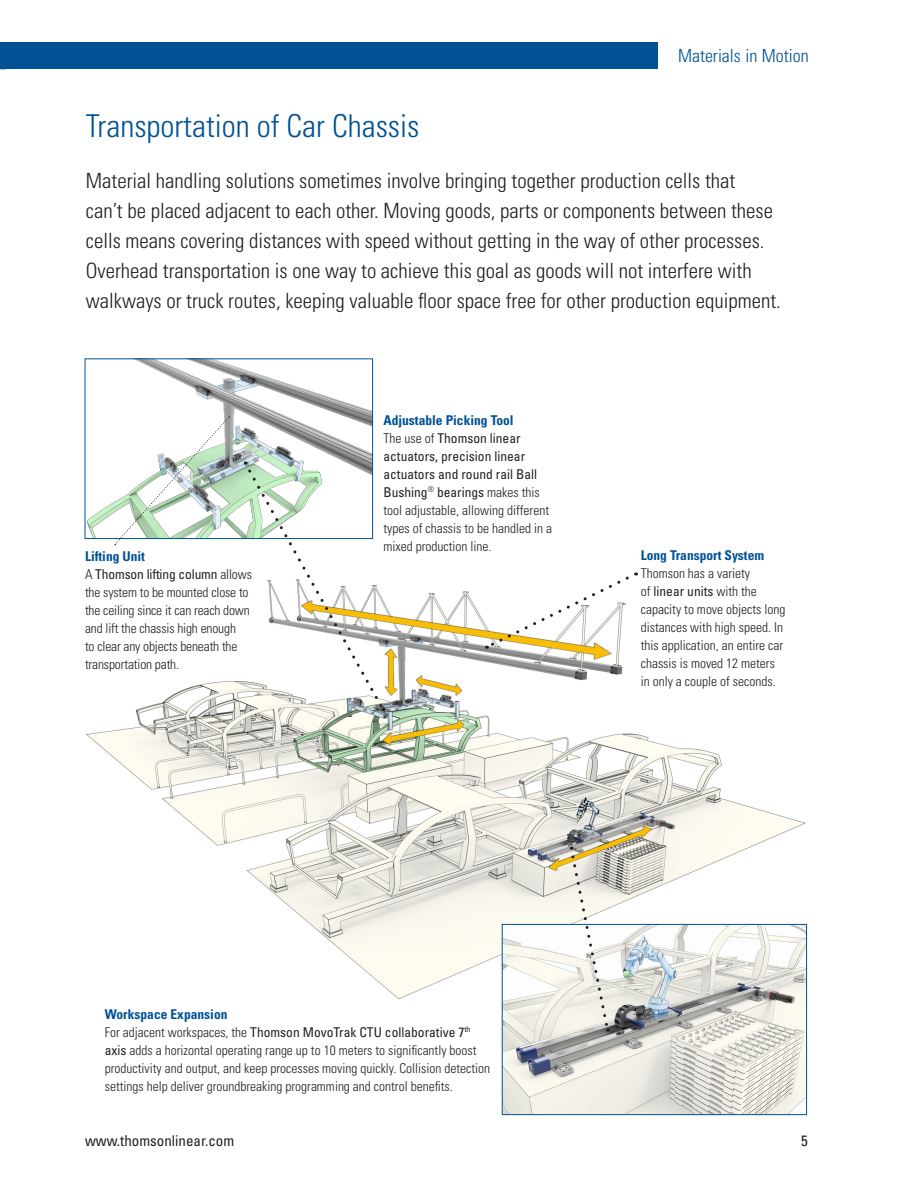
<style>
.page{position:relative;width:918px;height:1188px;background:#fff}
.page>*{position:absolute;margin:0;border:0;box-sizing:border-box;transform-origin:0 0}
.t1{font:300 condensed 31.5px "Univers LT Std";color:#005294}
.t2{font:300 condensed 21px/30px "Univers LT Std";color:#231f20}
.t3{font:300 condensed 18px "Univers LT Std";color:#005294}
.t4{font:condensed 15px "Univers LT Std";color:#231f20}
.Table_Body_Copy_Left{font:300 condensed 13.5px/18px "Univers LT Std";color:#231f20}
.Table_Body_Copy_Left-2{font:700 condensed 13.5px "Univers LT Std";color:#005294}
.s1{font-weight:400}
.s2{font-weight:700;color:#005294}
</style>
<div class="page">
<div style="left:0;top:43px;width:658px;height:26px;background:#005294"></div>
<img style="left:86px;top:572px;width:721px;height:437px">
<img style="left:87px;top:360px;width:284px;height:177px">
<img style="left:504px;top:926px;width:301px;height:187px">
<div style="left:502px;top:924px;width:305px;height:191px;border:1px solid #005294"></div>
<svg style="left:486px;top:573px;width:151px;height:76px"></svg>
<svg style="left:569px;top:847px;width:41px;height:185px"></svg>
<svg style="left:245px;top:462px;width:140px;height:249px"></svg>
<svg style="left:115px;top:417px;width:115px;height:128px"></svg>
<h3 class="t3" style="left:678px;top:45px;width:132px">Materials in Motion</h3>
<p class="t1" style="left:86px;top:106px;width:335px">Transportation of Car Chassis</p>
<p class="t2" style="left:86px;top:165px;width:696px">Material handling solutions sometimes involve bringing together production cells that<br>can’t be placed adjacent to each other. Moving goods, parts or components between these cells means covering distances with speed without getting in the way of other processes.<br>Overhead transportation is one way to achieve this goal as goods will not interfere with walkways or truck routes, keeping valuable floor space free for other production equipment.</p>
<p class="Table_Body_Copy_Left-2" style="left:85px;top:548px;width:62px">Lifting Unit</p>
<p class="Table_Body_Copy_Left" style="left:85px;top:566px;width:168px">A <span class="s1">Thomson lifting column</span> allows the system to be mounted close to the ceiling since it can reach down and lift the chassis high enough<br>to clear any objects beneath the transportation path.</p>
<p class="Table_Body_Copy_Left" style="left:383px;top:411px;width:170px"><span class="s2">Adjustable Picking Tool<br></span>The use of <span class="s1">Thomson linear actuators, precision linear actuators and round rail Ball<br>Bushing</span><sup>®</sup> <span class="s1">bearings</span> makes this tool adjustable, allowing different types of chassis to be handled in a mixed production line.</p>
<p class="Table_Body_Copy_Left-2" style="left:641px;top:546px;width:125px">Long Transport System</p>
<p class="Table_Body_Copy_Left" style="left:641px;top:564px;width:146px">Thomson has a variety<br>of <span class="s1">linear units</span> with the capacity to move objects long distances with high speed. In this application, an entire car chassis is moved 12 meters in only a couple of seconds.</p>
<p class="Table_Body_Copy_Left-2" style="left:105px;top:1006px;width:124px">Workspace Expansion</p>
<p class="Table_Body_Copy_Left" style="left:105px;top:1023px;width:387px">For adjacent workspaces, the <span class="s1">Thomson MovoTrak CTU collaborative 7</span><sup>th </sup><span class="s1">axis</span> adds a horizontal operating range up to 10 meters to significantly boost productivity and output, and keep processes moving quickly. Collision detection settings help deliver groundbreaking programming and control benefits.</p>
<p class="t4" style="left:85px;top:1131px;width:151px">www.thomsonlinear.com</p>
<p class="t4" style="left:801px;top:1131px;width:8px">5</p>
</div>
